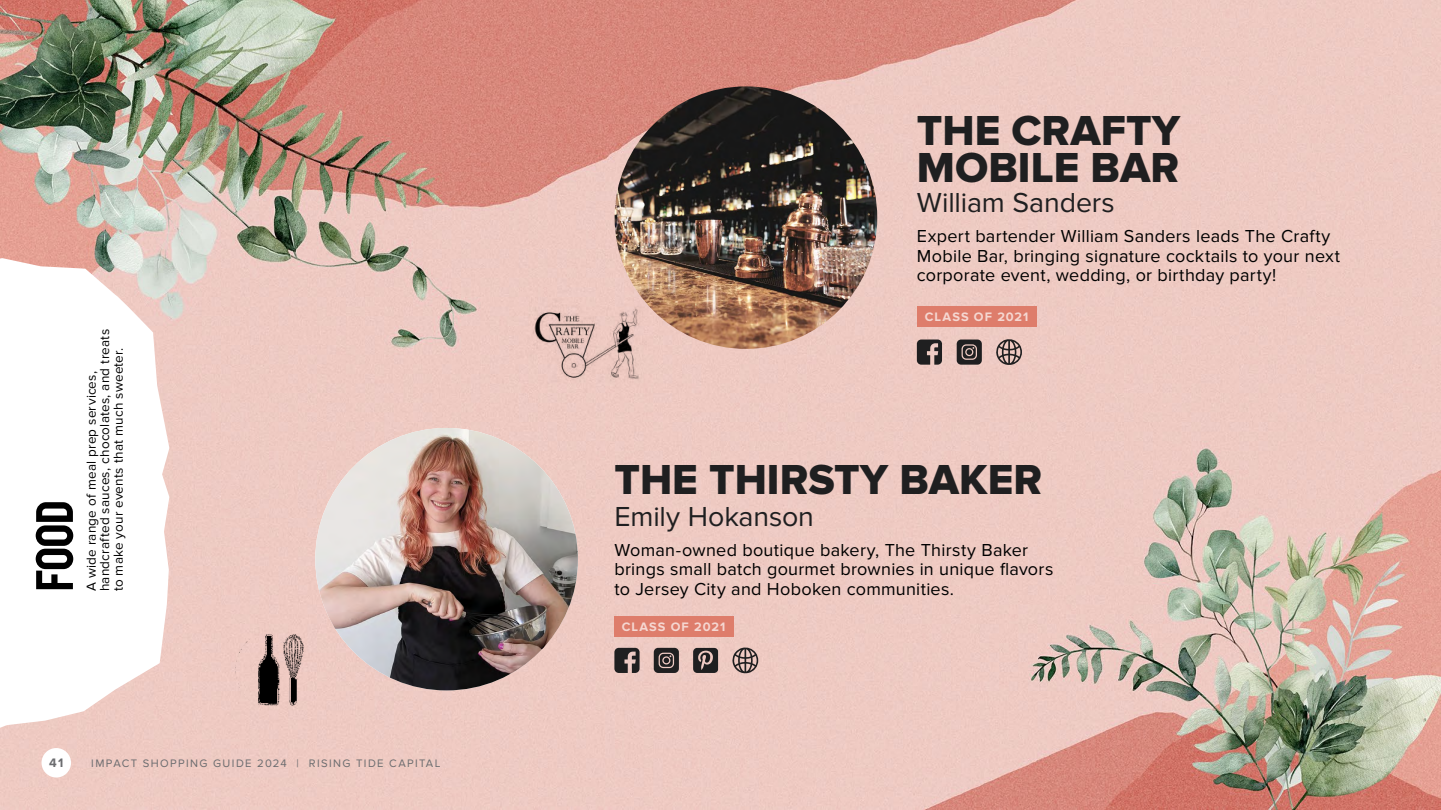
<style>
.page{position:relative;width:1441px;height:810px;background:#fff}
.page>*{position:absolute;margin:0;border:0;box-sizing:border-box;transform-origin:0 0}
.t1{font:700 51.75px "Graph";color:#000}
.t2{font:43.5px/36.8px "Proxima Nova Extrabld";color:#1f1f20}
.t3{font:28.5px "Proxima Nova";letter-spacing:-.005em;color:#1f1f20}
.t4{font:18px/19.5px "Proxima Nova";letter-spacing:.015em;color:#000}
.t5{font:13.5px/13.5px "Proxima Nova";letter-spacing:.015em;color:#000}
.t6{font:700 12.75px "Proxima Nova";letter-spacing:.08em;color:#f5d7d1}
.t7{font:700 12.75px "Proxima Nova";color:#6b6c6f}
.t8{font:11.25px "Proxima Nova";letter-spacing:.125em;color:#6b6c6f}
</style>
<div class="page">
<img style="left:0;top:0;width:1440px;height:810px">
<div style="left:42px;top:748px;width:29px;height:30px;background:#fff;border-radius:50%"></div>
<svg style="left:0;top:258px;width:169px;height:489px"></svg>
<img style="left:614px;top:86px;width:263px;height:263px;border-radius:131px">
<svg style="left:916px;top:340px;width:25px;height:25px"></svg>
<svg style="left:956px;top:340px;width:25px;height:25px"></svg>
<svg style="left:995px;top:338px;width:26px;height:28px"></svg>
<div style="left:916px;top:306px;width:120px;height:20px;background:#de7d6b"></div>
<img style="left:527px;top:290px;width:120px;height:99px">
<img style="left:315px;top:428px;width:263px;height:262px;border-radius:131px">
<svg style="left:614px;top:648px;width:25px;height:25px"></svg>
<svg style="left:653px;top:648px;width:26px;height:25px"></svg>
<svg style="left:732px;top:647px;width:26px;height:28px"></svg>
<img style="left:236px;top:629px;width:81px;height:81px;border-radius:41px">
<div style="left:613px;top:616px;width:120px;height:20px;background:#de7d6b"></div>
<svg style="left:693px;top:648px;width:25px;height:25px"></svg>
<h1 class="t1" style="left:25px;top:591px;width:92px;rotate:-90deg">FOOD</h1>
<p class="t5" style="left:85px;top:591px;width:264px;rotate:-90deg">A wide range of meal prep services, handcrafted sauces, chocolates, and treats to make your events that much sweeter.</p>
<p class="t7" style="left:49px;top:756px;width:15px">41</p>
<p class="t8" style="left:91px;top:757px;width:351px">IMPACT SHOPPING GUIDE 2024 | RISING TIDE CAPITAL</p>
<h2 class="t2" style="left:916px;top:113px;width:265px">THE CRAFTY<br>MOBILE BAR</h2>
<h3 class="t3" style="left:916px;top:186px;width:199px">William Sanders</h3>
<p class="t4" style="left:916px;top:227px;width:424px">Expert bartender William Sanders leads The Crafty<br>Mobile Bar, bringing signature cocktails to your next corporate event, wedding, or birthday party!</p>
<p class="t6" style="left:924px;top:310px;width:105px">CLASS OF 2021</p>
<h2 class="t2" style="left:614px;top:463px;width:429px">THE THIRSTY BAKER</h2>
<h3 class="t3" style="left:614px;top:500px;width:201px">Emily Hokanson</h3>
<p class="t4" style="left:614px;top:540px;width:440px">Woman-owned boutique bakery, The Thirsty Baker brings small batch gourmet brownies in unique flavors to Jersey City and Hoboken communities.</p>
<p class="t6" style="left:621px;top:620px;width:105px">CLASS OF 2021</p>
</div>
